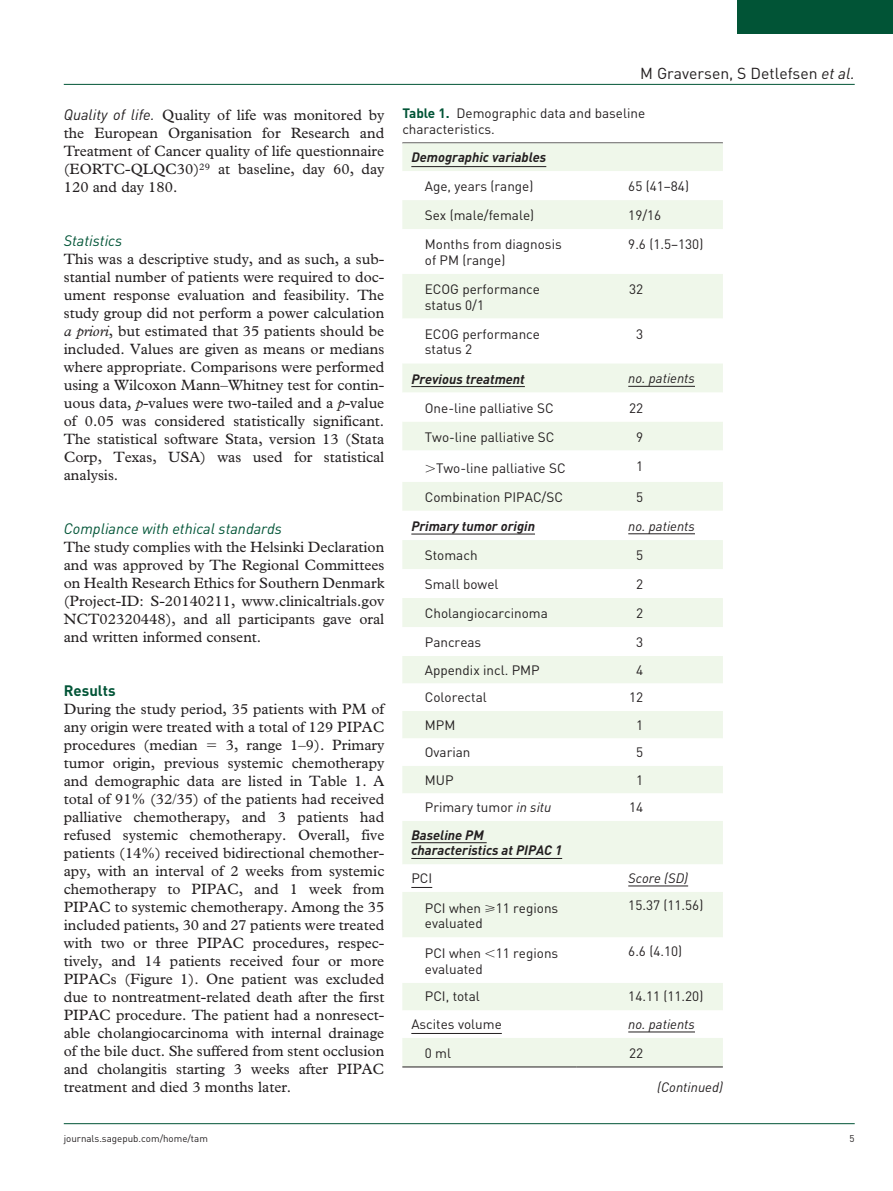
<style>
.page{position:relative;width:893px;height:1191px;background:#fff}
.page>*{position:absolute;margin:0;border:0;box-sizing:border-box;transform-origin:0 0}
.t1{font:15.75px "DIN";color:#231f20}
.t2{font:15px/18px "Plantin Std";color:#231f20;text-align:justify}
.t3{font:italic 15px "DIN";color:#015436}
.t4{font:700 15px "DIN";color:#015436}
.t5{font:13.5px/15.8px "DIN";color:#231f20}
.t6{font:italic 700 13.5px/15.8px "DIN";color:#231f20}
.t7{font:italic 13.5px "DIN";color:#231f20}
.t8{font:9.75px "DIN";color:#231f20}
.s1{font-family:"DIN";font-style:italic}
.s2{font-style:italic}
.s3{font-weight:700;color:#015436}
</style>
<div class="page">
<hr style="left:64px;top:84px;width:791px;height:1px;background:#015436">
<hr style="left:64px;top:1123px;width:791px;height:1px;background:#015436">
<div style="left:738px;top:0;width:155px;height:34px;background:#015436"></div>
<div style="left:402px;top:143px;width:321px;height:923px;background:#eff7ea"></div>
<svg style="left:402px;top:171px;width:321px;height:867px"></svg>
<hr style="left:402px;top:1066px;width:175px;height:1px;background:#231f20">
<hr style="left:577px;top:1066px;width:146px;height:1px;background:#231f20">
<hr style="left:411px;top:166px;width:135px;height:1px;background:#231f20">
<hr style="left:411px;top:386px;width:114px;height:1px;background:#231f20">
<hr style="left:628px;top:386px;width:67px;height:1px;background:#231f20">
<hr style="left:411px;top:533px;width:124px;height:1px;background:#231f20">
<hr style="left:628px;top:533px;width:67px;height:1px;background:#231f20">
<hr style="left:411px;top:842px;width:76px;height:1px;background:#231f20">
<hr style="left:411px;top:858px;width:151px;height:1px;background:#231f20">
<svg style="left:411px;top:887px;width:21px;height:1px"></svg>
<hr style="left:628px;top:885px;width:60px;height:1px;background:#231f20">
<hr style="left:411px;top:1033px;width:91px;height:1px;background:#231f20">
<hr style="left:628px;top:1031px;width:67px;height:1px;background:#231f20">
<svg style="left:426px;top:464px;width:9px;height:8px"></svg>
<svg style="left:486px;top:950px;width:9px;height:7px"></svg>
<p class="t2" style="left:64px;top:106px;width:322px"><span class="s1">Quality of life.</span> Quality of life was monitored by the European Organisation for Research and Treatment of Cancer quality of life questionnaire (EORTC-QLQC30)<sup>29</sup> at baseline, day 60, day 120 and day 180.</p>
<p class="t3" style="left:64px;top:231px;width:60px">Statistics</p>
<p class="t2" style="left:64px;top:250px;width:322px">This was a descriptive study, and as such, a sub&shy;stantial number of patients were required to doc&shy;ument response evaluation and feasibility. The study group did not perform a power calculation <span class="s2">a priori</span>, but estimated that 35 patients should be included. Values are given as means or medians where appropriate. Comparisons were performed using a Wilcoxon Mann–Whitney test for contin&shy;uous data, <span class="s2">p</span>-values were two-tailed and a <span class="s2">p</span>-value of 0.05 was considered statistically significant.<br>The statistical software Stata, version 13 (Stata Corp, Texas, USA) was used for statistical analysis.</p>
<p class="t3" style="left:64px;top:519px;width:220px">Compliance with ethical standards</p>
<p class="t2" style="left:64px;top:538px;width:322px">The study complies with the Helsinki Declaration and was approved by The Regional Committees on Health Research Ethics for Southern Denmark (Project-ID: S-20140211, www.clinicaltrials.gov NCT02320448), and all participants gave oral and written informed consent.</p>
<p class="t4" style="left:64px;top:681px;width:53px">Results</p>
<p class="t2" style="left:64px;top:700px;width:322px">During the study period, 35 patients with PM of any origin were treated with a total of 129 PIPAC procedures (median</p>
<p class="t2" style="left:64px;top:736px;width:322px;text-indent:162px">3, range 1–9). Primary tumor origin, previous systemic chemotherapy and demographic data are listed in Table 1. A total of 91% (32/35) of the patients had received palliative chemotherapy, and 3 patients had refused systemic chemotherapy. Overall, five patients (14%) received bidirectional chemother&shy;apy, with an interval of 2 weeks from systemic chemotherapy to PIPAC, and 1 week from PIPAC to systemic chemotherapy. Among the 35 included patients, 30 and 27 patients were treated with two or three PIPAC procedures, respec&shy;tively, and 14 patients received four or more PIPACs (Figure 1). One patient was excluded due to nontreatment-related death after the first PIPAC procedure. The patient had a nonresect&shy;able cholangiocarcinoma with internal drainage of the bile duct. She suffered from stent occlusion and cholangitis starting 3 weeks after PIPAC treatment and died 3 months later.</p>
<p class="t1" style="left:640px;top:63px;width:216px">M Graversen, S Detlefsen <span class="s2">et al.</span></p>
<p class="t5" style="left:402px;top:105px;width:244px"><span class="s3">Table 1.</span> Demographic data and baseline characteristics.</p>
<p class="t6" style="left:411px;top:149px;width:136px">Demographic variables</p>
<p class="t5" style="left:425px;top:178px;width:110px">Age, years (range)</p>
<p class="t5" style="left:628px;top:178px;width:62px">65 (41–84)</p>
<p class="t5" style="left:425px;top:207px;width:111px">Sex (male/female)</p>
<p class="t5" style="left:628px;top:207px;width:34px">19/16</p>
<p class="t5" style="left:425px;top:236px;width:138px">Months from diagnosis of PM (range)</p>
<p class="t5" style="left:628px;top:236px;width:77px">9.6 (1.5–130)</p>
<p class="t5" style="left:425px;top:281px;width:117px">ECOG performance status 0/1</p>
<p class="t5" style="left:629px;top:281px;width:16px">32</p>
<p class="t5" style="left:425px;top:325px;width:117px">ECOG performance status 2</p>
<p class="t5" style="left:636px;top:325px;width:9px">3</p>
<p class="t6" style="left:411px;top:370px;width:115px">Previous treatment</p>
<p class="t7" style="left:628px;top:370px;width:68px">no. patients</p>
<p class="t5" style="left:425px;top:399px;width:130px">One-line palliative SC</p>
<p class="t5" style="left:629px;top:399px;width:16px">22</p>
<p class="t5" style="left:425px;top:428px;width:131px">Two-line palliative SC</p>
<p class="t5" style="left:636px;top:428px;width:9px">9</p>
<p class="t5" style="left:436px;top:460px;width:131px">Two-line palliative SC</p>
<p class="t5" style="left:636px;top:457px;width:9px">1</p>
<p class="t5" style="left:425px;top:489px;width:140px">Combination PIPAC/SC</p>
<p class="t5" style="left:636px;top:489px;width:9px">5</p>
<p class="t6" style="left:411px;top:518px;width:125px">Primary tumor origin</p>
<p class="t7" style="left:628px;top:517px;width:68px">no. patients</p>
<p class="t5" style="left:425px;top:547px;width:54px">Stomach</p>
<p class="t5" style="left:636px;top:547px;width:9px">5</p>
<p class="t5" style="left:425px;top:576px;width:75px">Small bowel</p>
<p class="t5" style="left:636px;top:576px;width:9px">2</p>
<p class="t5" style="left:425px;top:605px;width:125px">Cholangiocarcinoma</p>
<p class="t5" style="left:636px;top:605px;width:9px">2</p>
<p class="t5" style="left:425px;top:634px;width:58px">Pancreas</p>
<p class="t5" style="left:636px;top:634px;width:9px">3</p>
<p class="t5" style="left:425px;top:661px;width:116px">Appendix incl. PMP</p>
<p class="t5" style="left:636px;top:661px;width:9px">4</p>
<p class="t5" style="left:425px;top:689px;width:63px">Colorectal</p>
<p class="t5" style="left:629px;top:689px;width:16px">12</p>
<p class="t5" style="left:425px;top:716px;width:32px">MPM</p>
<p class="t5" style="left:636px;top:716px;width:9px">1</p>
<p class="t5" style="left:425px;top:744px;width:47px">Ovarian</p>
<p class="t5" style="left:636px;top:744px;width:9px">5</p>
<p class="t5" style="left:425px;top:771px;width:30px">MUP</p>
<p class="t5" style="left:636px;top:771px;width:9px">1</p>
<p class="t5" style="left:425px;top:799px;width:128px">Primary tumor <span class="s2">in situ</span></p>
<p class="t5" style="left:629px;top:799px;width:16px">14</p>
<p class="t6" style="left:411px;top:826px;width:152px">Baseline PM characteristics at PIPAC 1</p>
<p class="t5" style="left:411px;top:870px;width:22px">PCI</p>
<p class="t7" style="left:628px;top:869px;width:61px">Score (SD)</p>
<p class="t5" style="left:425px;top:899px;width:135px">PCI when ⩾11 regions evaluated</p>
<p class="t5" style="left:628px;top:897px;width:77px">15.37 (11.56)</p>
<p class="t5" style="left:425px;top:945px;width:135px">PCI when 11 regions evaluated</p>
<p class="t5" style="left:628px;top:943px;width:55px">6.6 (4.10)</p>
<p class="t5" style="left:425px;top:988px;width:57px">PCI, total</p>
<p class="t5" style="left:628px;top:988px;width:77px">14.11 (11.20)</p>
<p class="t5" style="left:411px;top:1016px;width:92px">Ascites volume</p>
<p class="t7" style="left:628px;top:1015px;width:68px">no. patients</p>
<p class="t5" style="left:425px;top:1045px;width:28px">0 ml</p>
<p class="t5" style="left:629px;top:1045px;width:16px">22</p>
<p class="t7" style="left:657px;top:1078px;width:67px">(Continued)</p>
<p class="t8" style="left:64px;top:1132px;width:146px">journals.sagepub.com/home/tam</p>
<p class="t8" style="left:850px;top:1132px;width:7px">5</p>
</div>
